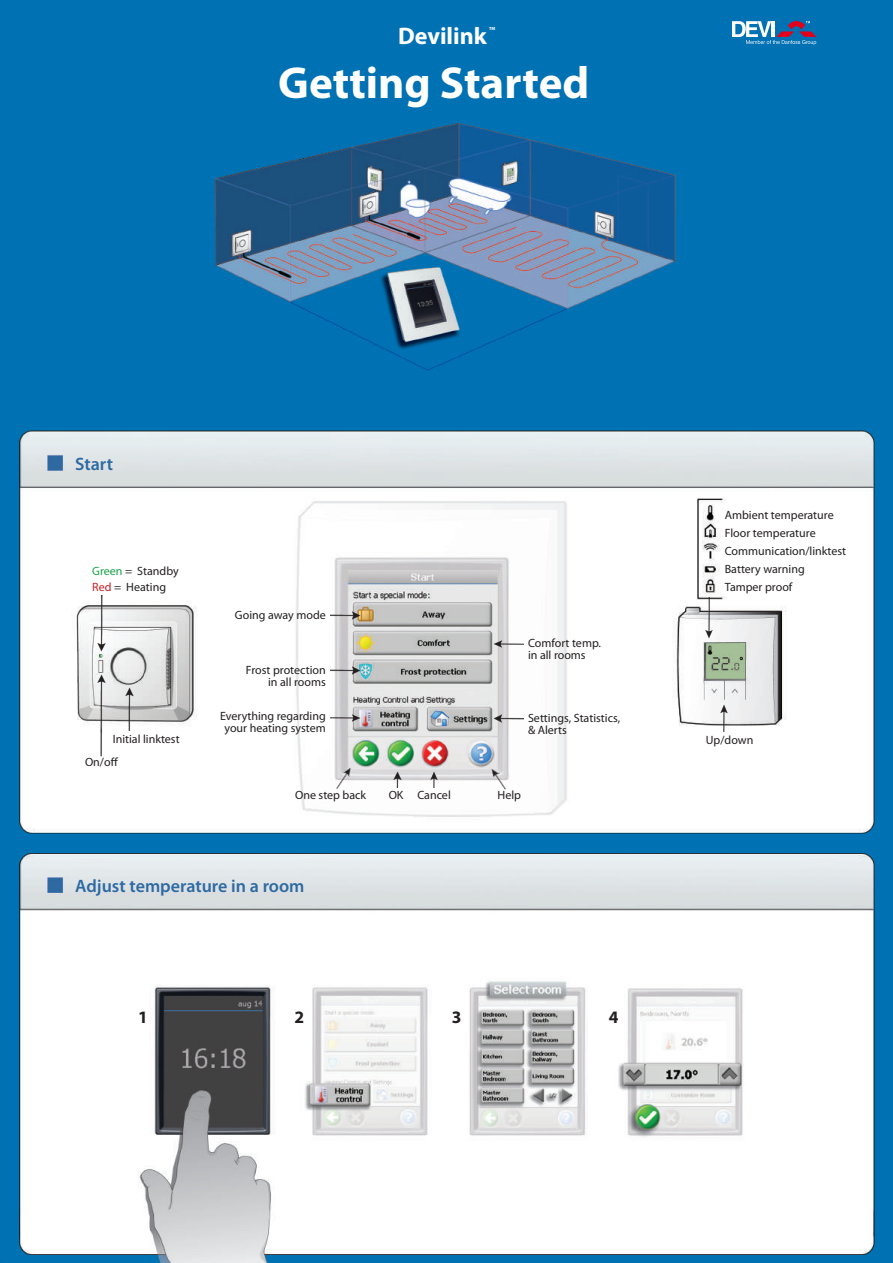
<style>
.page{position:relative;width:893px;height:1263px;background:#fff}
.page>*{position:absolute;margin:0;border:0;box-sizing:border-box;transform-origin:0 0}
.t1{font:700 45px "Myriad Pro";color:#fff}
.t2{font:700 24px "Myriad Pro";color:#fff}
.t3{font:600 18px "Myriad Pro";color:#2e6aa2}
.t4{font:700 17.55px "Myriad Pro";color:#231f20}
.t5{font:12px/12px "Myriad Pro";color:#231f20}
.t6{font:700 4.5px "Myriad Pro";color:#fff}
.s1{color:#1aa249}
.s2{color:#c52026}
</style>
<div class="page">
<img style="left:0;top:0;width:893px;height:1263px">
<img style="left:97px;top:596px;width:8px;height:56px">
<img style="left:97px;top:675px;width:8px;height:82px">
<img style="left:125px;top:688px;width:8px;height:43px">
<img style="left:331px;top:612px;width:29px;height:7px">
<img style="left:331px;top:667px;width:29px;height:7px">
<img style="left:331px;top:714px;width:29px;height:8px">
<img style="left:334px;top:766px;width:20px;height:25px">
<img style="left:394px;top:771px;width:7px;height:16px">
<img style="left:430px;top:771px;width:8px;height:16px">
<img style="left:489px;top:766px;width:20px;height:25px">
<img style="left:493px;top:640px;width:30px;height:7px">
<img style="left:493px;top:715px;width:30px;height:7px">
<img style="left:705px;top:598px;width:8px;height:40px">
<img style="left:720px;top:705px;width:8px;height:26px">
<svg style="left:732px;top:21px;width:84px;height:24px"></svg>
<h2 class="t2" style="left:398px;top:23px;width:90px">Devilink</h2>
<p class="t6" style="left:489px;top:26px;width:8px">TM</p>
<h1 class="t1" style="left:278px;top:57px;width:313px">Getting Started</h1>
<h3 class="t3" style="left:75px;top:454px;width:39px">Start</h3>
<p class="t5" style="left:92px;top:563px;width:88px;line-height:15.9px"><span class="s1">Green</span> = Standby<br><span class="s2">Red</span> = Heating</p>
<p class="t5" style="left:85px;top:728px;width:96px;line-height:23.4px;text-indent:28px">Initial linktest<br>On/off</p>
<p class="t5" style="left:235px;top:609px;width:92px">Going away mode</p>
<p class="t5" style="left:246px;top:664px;width:81px;text-align:right">Frost protection in all rooms</p>
<p class="t5" style="left:220px;top:710px;width:107px;text-align:center">Everything regarding your heating system</p>
<p class="t5" style="left:528px;top:637px;width:75px">Comfort temp. in all rooms</p>
<p class="t5" style="left:528px;top:712px;width:94px">Settings, Statistics, &amp; Alerts</p>
<p class="t5" style="left:295px;top:789px;width:73px">One step back</p>
<p class="t5" style="left:389px;top:789px;width:64px">OK Cancel</p>
<p class="t5" style="left:498px;top:789px;width:25px">Help</p>
<h3 class="t3" style="left:75px;top:876px;width:231px">Adjust temperature in a room</h3>
<h3 class="t4" style="left:138px;top:1007px;width:11px">1</h3>
<h3 class="t4" style="left:294px;top:1007px;width:11px">2</h3>
<h3 class="t4" style="left:452px;top:1007px;width:11px">3</h3>
<h3 class="t4" style="left:609px;top:1007px;width:11px">4</h3>
<p class="t5" style="left:725px;top:507px;width:123px;line-height:18px">Ambient temperature<br>Floor temperature<br>Communication/linktest<br>Battery warning<br>Tamper proof</p>
<p class="t5" style="left:706px;top:734px;width:49px">Up/down</p>
</div>
